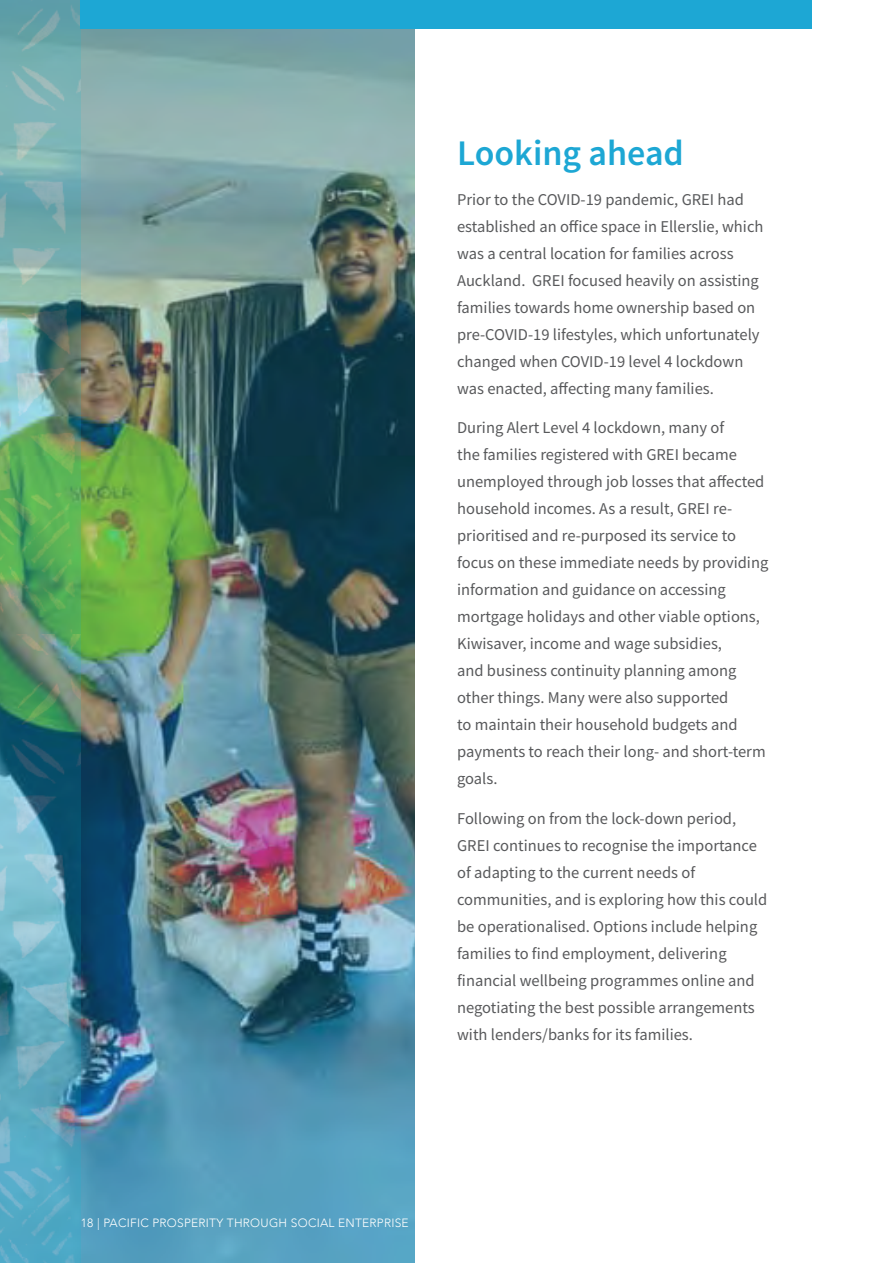
<style>
.page{position:relative;width:893px;height:1263px;background:#fff}
.page>*{position:absolute;margin:0;border:0;box-sizing:border-box;transform-origin:0 0}
.Subheading_Blue{font:600 36px "Source Sans Pro";color:#1da7d4}
.Body_Text_-_Main{font:16.5px/27px "Source Sans Pro";color:#58595b}
.t1{font:300 12px "Avenir";letter-spacing:.02em;color:#fff}
</style>
<div class="page">
<img style="left:81px;top:28px;width:334px;height:1235px">
<img style="left:0;top:0;width:81px;height:1263px">
<div style="left:81px;top:0;width:731px;height:28px;background:#1da7d4"></div>
<p class="Subheading_Blue" style="left:457px;top:129px;width:228px">Looking ahead</p>
<p class="Body_Text_-_Main" style="left:457px;top:186px;width:308px">Prior to the COVID-19 pandemic, GREI had established an office space in Ellerslie, which was a central location for families across Auckland. GREI focused heavily on assisting families towards home ownership based on pre-COVID-19 lifestyles, which unfortunately changed when COVID-19 level 4 lockdown was enacted, affecting many families.</p>
<p class="Body_Text_-_Main" style="left:457px;top:414px;width:313px">During Alert Level 4 lockdown, many of<br>the families registered with GREI became unemployed through job losses that affected household incomes. As a result, GREI re&shy;prioritised and re-purposed its service to focus on these immediate needs by providing information and guidance on accessing mortgage holidays and other viable options, Kiwisaver, income and wage subsidies,<br>and business continuity planning among other things. Many were also supported<br>to maintain their household budgets and payments to reach their long- and short-term goals.</p>
<p class="Body_Text_-_Main" style="left:457px;top:805px;width:312px">Following on from the lock-down period, GREI continues to recognise the importance of adapting to the current needs of communities, and is exploring how this could be operationalised. Options include helping families to find employment, delivering financial wellbeing programmes online and negotiating the best possible arrangements with lenders/banks for its families.</p>
<p class="t1" style="left:81px;top:1216px;width:329px">18 | PACIFIC PROSPERITY THROUGH SOCIAL ENTERPRISE</p>
</div>
